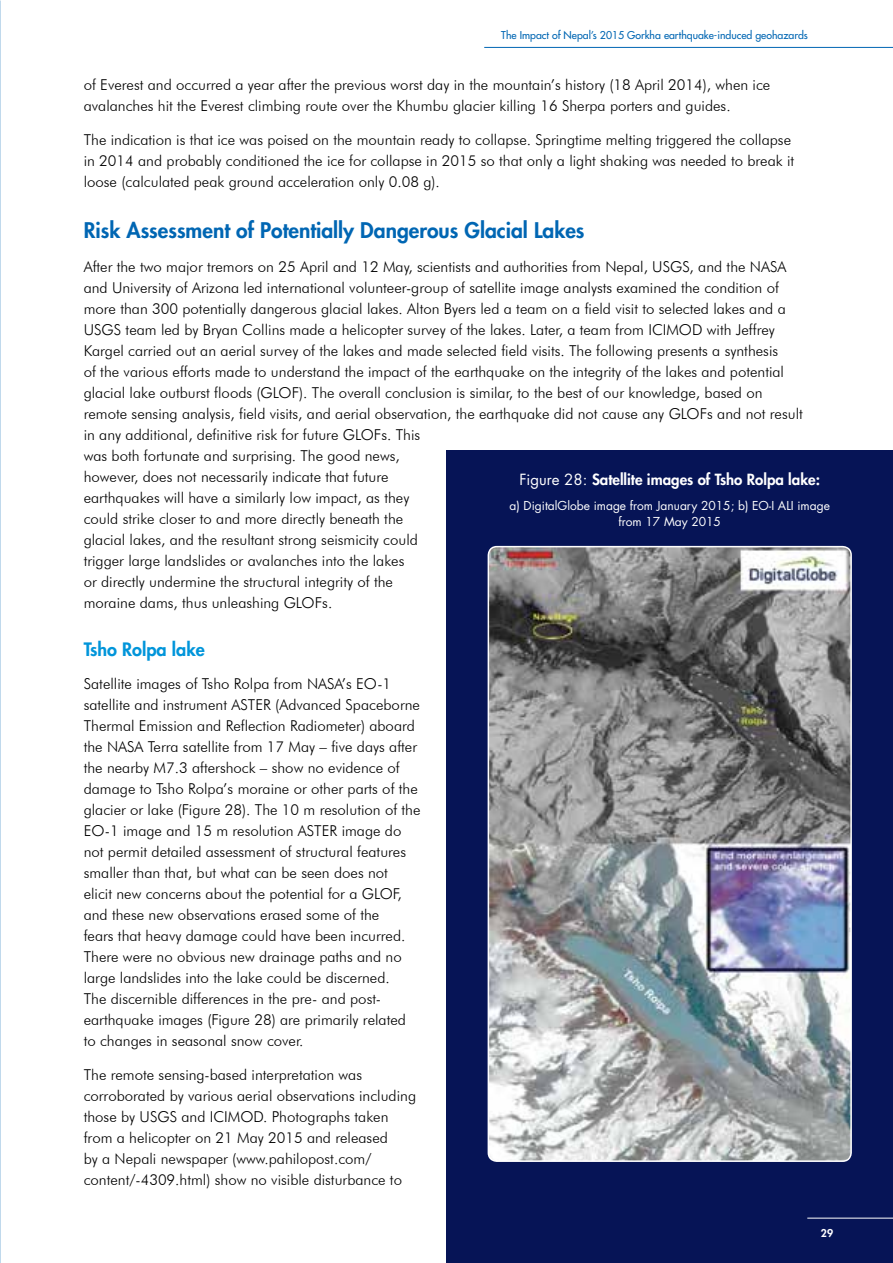
<style>
.page{position:relative;width:893px;height:1263px;background:#fff}
.page>*{position:absolute;margin:0;border:0;box-sizing:border-box;transform-origin:0 0}
.t1{font:800 21px "Futura Std";color:#0066b3}
.t2{font:800 18px "Futura Std";color:#0095da}
.t3{font:300 15px/21px "Futura BT";color:#000}
.t4{font:800 15px "Futura Std";color:#fff}
.t5{font:12px/16.5px "Futura Std";color:#fff;text-align:center}
.t6{font:500 10.5px "Futura Std";color:#0066b3}
.t7{font:800 10.5px "Futura Std";color:#fff}
.s1{font-weight:400}
</style>
<div class="page">
<hr style="left:484px;top:47px;width:409px;height:1px;background:#0066b3">
<div style="left:446px;top:451px;width:447px;height:812px;background:#061456"></div>
<img style="left:488px;top:547px;width:363px;height:614px">
<div style="left:488px;top:546px;width:364px;height:616px;border:2px solid #fff;border-radius:9px"></div>
<hr style="left:807px;top:1218px;width:86px;height:1px;background:#fff">
<p class="t6" style="left:501px;top:28px;width:308px">The Impact of Nepal’s 2015 Gorkha earthquake-induced geohazards</p>
<p class="t3" style="left:84px;top:74px;width:688px">of Everest and occurred a year after the previous worst day in the mountain’s history (18 April 2014), when ice avalanches hit the Everest climbing route over the Khumbu glacier killing 16 Sherpa porters and guides.</p>
<p class="t3" style="left:84px;top:129px;width:712px">The indication is that ice was poised on the mountain ready to collapse. Springtime melting triggered the collapse in 2014 and probably conditioned the ice for collapse in 2015 so that only a light shaking was needed to break it loose (calculated peak ground acceleration only 0.08 g).</p>
<h1 class="t1" style="left:84px;top:217px;width:502px">Risk Assessment of Potentially Dangerous Glacial Lakes</h1>
<p class="t3" style="left:84px;top:256px;width:721px">After the two major tremors on 25 April and 12 May, scientists and authorities from Nepal, USGS, and the NASA and University of Arizona led international volunteer-group of satellite image analysts examined the condition of more than 300 potentially dangerous glacial lakes. Alton Byers led a team on a field visit to selected lakes and a USGS team led by Bryan Collins made a helicopter survey of the lakes. Later, a team from ICIMOD with Jeffrey Kargel carried out an aerial survey of the lakes and made selected field visits. The following presents a synthesis<br>of the various efforts made to understand the impact of the earthquake on the integrity of the lakes and potential glacial lake outburst floods (GLOF). The overall conclusion is similar, to the best of our knowledge, based on remote sensing analysis, field visits, and aerial observation, the earthquake did not cause any GLOFs and not result in any additional, definitive risk for future GLOFs. This<br>was both fortunate and surprising. The good news,<br>however, does not necessarily indicate that future<br>earthquakes will have a similarly low impact, as they<br>could strike closer to and more directly beneath the<br>glacial lakes, and the resultant strong seismicity could<br>trigger large landslides or avalanches into the lakes<br>or directly undermine the structural integrity of the<br>moraine dams, thus unleashing GLOFs.</p>
<p class="t2" style="left:84px;top:638px;width:123px">Tsho Rolpa lake</p>
<p class="t3" style="left:84px;top:673px;width:338px">Satellite images of Tsho Rolpa from NASA’s EO-1 satellite and instrument ASTER (Advanced Spaceborne Thermal Emission and Reflection Radiometer) aboard the NASA Terra satellite from 17 May – five days after the nearby M7.3 aftershock – show no evidence of damage to Tsho Rolpa’s moraine or other parts of the glacier or lake (Figure 28). The 10 m resolution of the EO-1 image and 15 m resolution ASTER image do not permit detailed assessment of structural features smaller than that, but what can be seen does not<br>elicit new concerns about the potential for a GLOF, and these new observations erased some of the<br>fears that heavy damage could have been incurred.<br>There were no obvious new drainage paths and no large landslides into the lake could be discerned.<br>The discernible differences in the pre- and post&shy;earthquake images (Figure 28) are primarily related to changes in seasonal snow cover.</p>
<p class="t3" style="left:84px;top:1064px;width:334px">The remote sensing-based interpretation was corroborated by various aerial observations including those by USGS and ICIMOD. Photographs taken from a helicopter on 21 May 2015 and released<br>by a Nepali newspaper (www.pahilopost.com/ content/-4309.html) show no visible disturbance to</p>
<p class="t4" style="left:519px;top:469px;width:302px"><span class="s1">Figure 28:</span> Satellite images of Tsho Rolpa lake:</p>
<p class="t5" style="left:510px;top:497px;width:322px">a) DigitalGlobe image from January 2015; b) EO-I ALI image from 17 May 2015</p>
<p class="t7" style="left:821px;top:1226px;width:14px">29</p>
</div>
